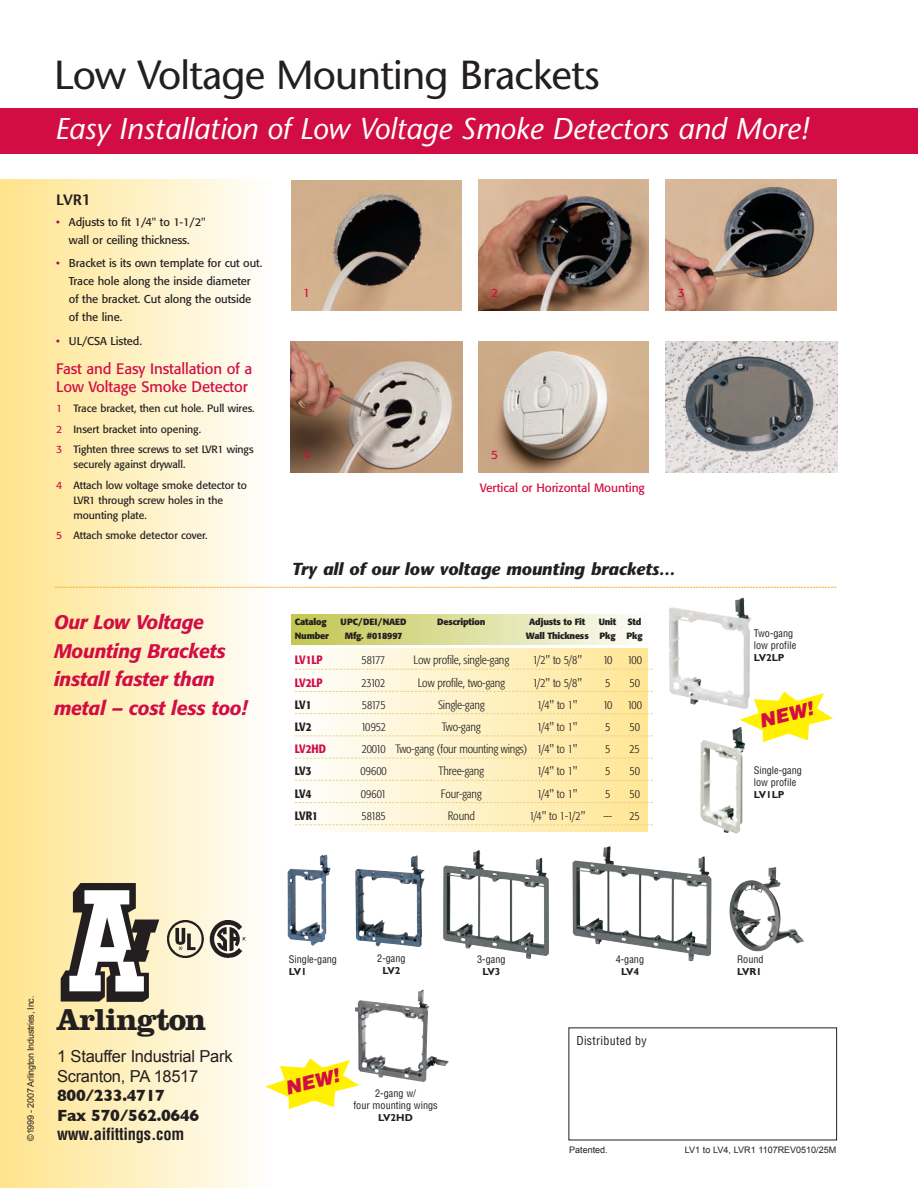
<style>
.page{position:relative;width:918px;height:1188px;background:#fff}
.page>*{position:absolute;margin:0;border:0;box-sizing:border-box;transform-origin:0 0}
.t1{font:40.5px "Stone Sans";letter-spacing:-.025em;color:#231f20}
.t2{font:700 31.5px "Clarendon";letter-spacing:-.035em;color:#231f20}
.t3{font:italic 30px "Stone Sans";letter-spacing:-.005em;color:#fff}
.t4{font:italic 500 19.5px/28.5px "Formata";letter-spacing:-.01em;color:#d20d44}
.t5{font:italic 900 19.05px "Helvetica";color:#d20d44}
.t6{font:italic 700 17.4px "Stone Sans";letter-spacing:-.005em;color:#231f20}
.t7{font:16.5px/19.5px "Arial";letter-spacing:-.015em;color:#231f20}
.t8{font:700 16.5px/19.5px "Gill Sans";letter-spacing:-.02em;color:#231f20}
.t9{font:700 condensed 16.5px "Helvetica";letter-spacing:-.015em;color:#231f20}
.t10{font:15px/18px "Formata";letter-spacing:-.005em;color:#d20d44}
.t11{font:600 15px "Stone Sans";color:#231f20}
.t12{font:300 condensed 12px "Formata";letter-spacing:-.015em;color:#231f20}
.t13{font:12px "Formata";letter-spacing:-.005em;color:#d20d44}
.t14{font:500 condensed 12px "Formata";color:#231f20}
.t15{font:500 condensed 12px "Formata";color:#d20d44}
.t16{font:condensed 12px "Helvetica";letter-spacing:.025em;color:#231f20}
.t17{font:11.25px/18px "Formata";letter-spacing:-.005em;color:#231f20;text-align:center}
.t18{font:10.5px/20.4px "Formata";letter-spacing:-.005em;color:#231f20}
.t19{font:condensed 10.2px/12px "Helvetica";color:#231f20}
.t20{font:700 10.2px "Gill Sans";color:#231f20}
.t21{font:700 9px "Formata";letter-spacing:-.02em;color:#231f20}
.t22{font:9px "Arial";color:#231f20}
.t23{font:9px "Arial";letter-spacing:-.03em;color:#231f20}
.t24{font:700 9px "Formata";letter-spacing:.005em;color:#231f20}
.s1{color:#b60150}
.s2{color:#d20d44}
</style>
<div class="page">
<div style="left:0;top:180px;width:273px;height:1008px;background:linear-gradient(to right,#ffe48b,#fefefc)"></div>
<img style="left:665px;top:341px;width:172px;height:131px">
<img style="left:291px;top:342px;width:171px;height:130px">
<svg style="left:61px;top:884px;width:98px;height:118px"></svg>
<div style="left:0;top:108px;width:918px;height:46px;background:#d20d44"></div>
<img style="left:168px;top:921px;width:78px;height:36px">
<img style="left:478px;top:180px;width:171px;height:130px">
<img style="left:665px;top:180px;width:172px;height:130px">
<img style="left:478px;top:342px;width:171px;height:130px">
<img style="left:291px;top:180px;width:171px;height:130px">
<svg style="left:55px;top:587px;width:781px;height:1px"></svg>
<img style="left:729px;top:867px;width:75px;height:84px">
<img style="left:355px;top:855px;width:70px;height:92px">
<img style="left:288px;top:855px;width:42px;height:91px">
<img style="left:573px;top:846px;width:138px;height:115px">
<img style="left:443px;top:850px;width:106px;height:109px">
<img style="left:355px;top:989px;width:94px;height:93px">
<img style="left:700px;top:727px;width:45px;height:107px">
<div style="left:291px;top:614px;width:356px;height:30px;background:linear-gradient(to right,#c3c64e,#fcfcf8)"></div>
<div style="left:291px;top:648px;width:356px;height:183px;background:linear-gradient(to right,#fefefd,#ffe695)"></div>
<svg style="left:295px;top:669px;width:358px;height:1px"></svg>
<svg style="left:295px;top:691px;width:358px;height:1px"></svg>
<svg style="left:295px;top:713px;width:358px;height:1px"></svg>
<svg style="left:295px;top:736px;width:358px;height:1px"></svg>
<svg style="left:295px;top:758px;width:358px;height:1px"></svg>
<svg style="left:295px;top:780px;width:358px;height:1px"></svg>
<svg style="left:295px;top:802px;width:358px;height:1px"></svg>
<svg style="left:295px;top:824px;width:358px;height:1px"></svg>
<svg style="left:266px;top:1058px;width:93px;height:51px"></svg>
<img style="left:669px;top:597px;width:83px;height:111px">
<svg style="left:740px;top:692px;width:93px;height:50px"></svg>
<h1 class="t1" style="left:54px;top:50px;width:547px">Low Voltage Mounting Brackets</h1>
<h3 class="t3" style="left:55px;top:111px;width:756px">Easy Installation of Low Voltage Smoke Detectors and More!</h3>
<p class="t11" style="left:56px;top:191px;width:36px">LVR1</p>
<p class="t17" style="left:56px;top:213px;width:151px"><span class="s1">•</span> Adjusts to fit 1/4" to 1-1/2" wall or ceiling thickness.</p>
<p class="t17" style="left:69px;top:254px;width:195px;text-align:left;text-indent:-13px"><span class="s1">•</span> Bracket is its own template for cut out.<br>Trace hole along the inside diameter of the bracket. Cut along the outside of the line.</p>
<p class="t17" style="left:56px;top:332px;width:87px"><span class="s1">•</span> UL/CSA Listed.</p>
<p class="t10" style="left:56px;top:360px;width:198px">Fast and Easy Installation of a<br>Low Voltage Smoke Detector</p>
<p class="t18" style="left:56px;top:398px;width:200px"><span class="s2">1</span> Trace bracket, then cut hole. Pull wires.<br><span class="s2">2</span> Insert bracket into opening.<br><span class="s2">3</span> Tighten three screws to set LVR1 wings</p>
<p class="t18" style="left:56px;top:454px;width:192px;text-indent:17px">securely against drywall.<br><span class="s2">4</span> Attach low voltage smoke detector to</p>
<p class="t18" style="left:74px;top:492px;width:151px;line-height:15px">LVR1 through screw holes in the mounting plate.</p>
<p class="t18" style="left:56px;top:525px;width:153px"><span class="s2">5</span> Attach smoke detector cover.</p>
<h3 class="t4" style="left:54px;top:610px;width:195px">Our Low Voltage<br>Mounting Brackets install faster than metal – cost less too!</h3>
<p class="t13" style="left:303px;top:285px;width:8px">1</p>
<p class="t13" style="left:491px;top:285px;width:8px">2</p>
<p class="t13" style="left:678px;top:285px;width:8px">3</p>
<p class="t13" style="left:304px;top:447px;width:8px">4</p>
<p class="t13" style="left:491px;top:447px;width:8px">5</p>
<p class="t13" style="left:480px;top:480px;width:166px">Vertical or Horizontal Mounting</p>
<h3 class="t6" style="left:292px;top:559px;width:385px">Try all of our low voltage mounting brackets...</h3>
<p class="t21" style="left:295px;top:618px;width:33px">Catalog</p>
<p class="t24" style="left:341px;top:618px;width:67px">UPC/DEI/NAED</p>
<p class="t21" style="left:437px;top:618px;width:50px">Description</p>
<p class="t21" style="left:529px;top:618px;width:58px">Adjusts to Fit</p>
<p class="t21" style="left:599px;top:618px;width:19px">Unit</p>
<p class="t21" style="left:628px;top:618px;width:15px">Std</p>
<p class="t21" style="left:295px;top:632px;width:36px">Number</p>
<p class="t21" style="left:345px;top:632px;width:59px">Mfg. #018997</p>
<p class="t21" style="left:526px;top:632px;width:118px">Wall Thickness Pkg Pkg</p>
<p class="t15" style="left:295px;top:655px;width:30px">LV1LP</p>
<p class="t12" style="left:362px;top:655px;width:25px">58177</p>
<p class="t12" style="left:414px;top:655px;width:97px">Low profile, single-gang</p>
<p class="t12" style="left:533px;top:655px;width:51px">1/2" to 5/8"</p>
<p class="t12" style="left:603px;top:655px;width:11px">10</p>
<p class="t12" style="left:628px;top:655px;width:16px">100</p>
<p class="t15" style="left:295px;top:678px;width:30px">LV2LP</p>
<p class="t12" style="left:361px;top:678px;width:25px">23102</p>
<p class="t12" style="left:418px;top:678px;width:89px">Low profile, two-gang</p>
<p class="t12" style="left:533px;top:678px;width:51px">1/2" to 5/8"</p>
<p class="t12" style="left:605px;top:678px;width:7px">5</p>
<p class="t12" style="left:629px;top:678px;width:12px">50</p>
<p class="t14" style="left:295px;top:700px;width:18px">LV1</p>
<p class="t12" style="left:362px;top:700px;width:25px">58175</p>
<p class="t12" style="left:438px;top:700px;width:48px">Single-gang</p>
<p class="t12" style="left:537px;top:700px;width:42px">1/4" to 1"</p>
<p class="t12" style="left:603px;top:700px;width:11px">10</p>
<p class="t12" style="left:627px;top:700px;width:16px">100</p>
<p class="t14" style="left:295px;top:722px;width:18px">LV2</p>
<p class="t12" style="left:361px;top:722px;width:26px">10952</p>
<p class="t12" style="left:442px;top:722px;width:40px">Two-gang</p>
<p class="t12" style="left:537px;top:722px;width:42px">1/4" to 1"</p>
<p class="t12" style="left:605px;top:722px;width:7px">5</p>
<p class="t12" style="left:629px;top:722px;width:12px">50</p>
<p class="t15" style="left:295px;top:744px;width:33px">LV2HD</p>
<p class="t12" style="left:362px;top:744px;width:217px">20010 Two-gang (four mounting wings) 1/4" to 1"</p>
<p class="t12" style="left:605px;top:744px;width:7px">5</p>
<p class="t12" style="left:629px;top:744px;width:12px">25</p>
<p class="t14" style="left:295px;top:766px;width:18px">LV3</p>
<p class="t12" style="left:360px;top:766px;width:28px">09600</p>
<p class="t12" style="left:439px;top:766px;width:47px">Three-gang</p>
<p class="t12" style="left:537px;top:766px;width:42px">1/4" to 1"</p>
<p class="t12" style="left:605px;top:766px;width:7px">5</p>
<p class="t12" style="left:629px;top:766px;width:12px">50</p>
<p class="t14" style="left:295px;top:789px;width:18px">LV4</p>
<p class="t12" style="left:361px;top:789px;width:27px">09601</p>
<p class="t12" style="left:441px;top:789px;width:42px">Four-gang</p>
<p class="t12" style="left:537px;top:789px;width:42px">1/4" to 1"</p>
<p class="t12" style="left:605px;top:789px;width:7px">5</p>
<p class="t12" style="left:629px;top:789px;width:12px">50</p>
<p class="t14" style="left:295px;top:811px;width:25px">LVR1</p>
<p class="t12" style="left:362px;top:811px;width:26px">58185</p>
<p class="t12" style="left:448px;top:811px;width:28px">Round</p>
<p class="t12" style="left:529px;top:811px;width:57px">1/4" to 1-1/2"</p>
<p class="t12" style="left:603px;top:811px;width:10px">---</p>
<p class="t12" style="left:630px;top:811px;width:12px">25</p>
<p class="t19" style="left:754px;top:627px;width:44px">Two-gang low profile</p>
<p class="t20" style="left:754px;top:653px;width:32px">LV2LP</p>
<h3 class="t5" style="left:756px;top:709px;width:56px;rotate:-14deg">NEW!</h3>
<p class="t19" style="left:754px;top:764px;width:50px">Single-gang low profile</p>
<p class="t20" style="left:754px;top:791px;width:32px">LV1LP</p>
<p class="t23" style="left:26px;top:1141px;width:146px;rotate:-90deg">©1999 - 2007 Arlington Industries, Inc.</p>
<h2 class="t2" style="left:56px;top:1001px;width:151px">Arlington</h2>
<h3 class="t7" style="left:57px;top:1047px;width:177px">1 Stauffer Industrial Park<br>Scranton, PA 18517</h3>
<h3 class="t8" style="left:57px;top:1086px;width:144px">800/233.4717<br>Fax 570/562.0646</h3>
<h3 class="t9" style="left:57px;top:1124px;width:129px">www.aifittings.com</h3>
<p class="t19" style="left:289px;top:953px;width:50px">Single-gang</p>
<p class="t20" style="left:289px;top:968px;width:19px">LV1</p>
<p class="t19" style="left:377px;top:952px;width:30px">2-gang</p>
<p class="t20" style="left:382px;top:967px;width:19px">LV2</p>
<h3 class="t5" style="left:282px;top:1076px;width:56px;rotate:-14deg">NEW!</h3>
<p class="t19" style="left:353px;top:1087px;width:86px;text-align:center">2-gang w/<br>four mounting wings</p>
<p class="t20" style="left:378px;top:1114px;width:36px">LV2HD</p>
<p class="t19" style="left:477px;top:953px;width:30px">3-gang</p>
<p class="t20" style="left:482px;top:968px;width:19px">LV3</p>
<p class="t19" style="left:616px;top:953px;width:30px">4-gang</p>
<p class="t20" style="left:621px;top:968px;width:19px">LV4</p>
<p class="t16" style="left:576px;top:1033px;width:72px">Distributed by</p>
<p class="t19" style="left:737px;top:953px;width:28px">Round</p>
<p class="t20" style="left:737px;top:968px;width:26px">LVR1</p>
<p class="t22" style="left:569px;top:1144px;width:40px">Patented.</p>
<p class="t22" style="left:685px;top:1144px;width:153px">LV1 to LV4, LVR1 1107REV0510/25M</p>
</div>
